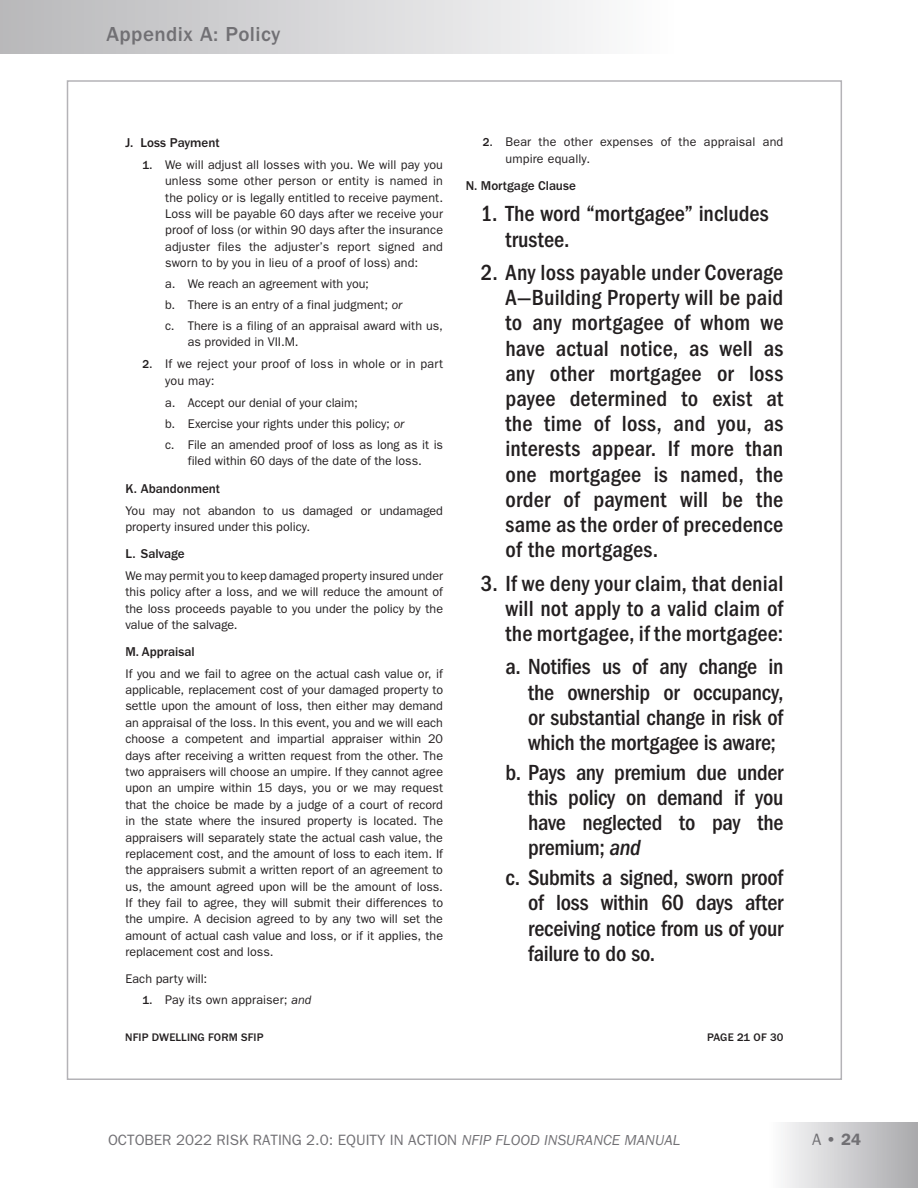
<style>
.page{position:relative;width:918px;height:1188px;background:#fff}
.page>*{position:absolute;margin:0;border:0;box-sizing:border-box;transform-origin:0 0}
.t1{font:500 condensed 22.65px/25.2px "ITC Franklin Gothic Std";letter-spacing:-.005em;color:#231f20;text-align:justify}
.t2{font:500 21px "ITC Franklin Gothic Std";letter-spacing:.02em;color:#717074}
.t3{font:600 16.5px "ITC Franklin Gothic Std";color:#717074}
.t4{font:15px "ITC Franklin Gothic Std";color:#717074}
.t5{font:500 13.2px "ITC Franklin Gothic Std";letter-spacing:-.005em;color:#231f20}
.t6{font:12.6px/16.4px "ITC Franklin Gothic Std";color:#231f20}
.t7{font:500 11.4px "ITC Franklin Gothic Std";letter-spacing:.01em;color:#231f20}
.s1{font-weight:500;font-size:12px}
.s2{font-style:italic}
.s3{font-weight:400}
</style>
<div class="page">
<div style="left:770px;top:1122px;width:148px;height:66px;background:linear-gradient(to right,#fbfbfc,#a9a9ac)"></div>
<div style="left:0;top:0;width:673px;height:54px;background:linear-gradient(to right,#b8b7ba,#fcfcfd)"></div>
<h2 class="t2" style="left:106px;top:23px;width:176px">Appendix A: Policy</h2>
<h3 class="t5" style="left:125px;top:135px;width:96px">J. Loss Payment</h3>
<p class="t6" style="left:165px;top:156px;width:279px;text-align:justify;text-indent:-23px"><span class="s1">1.</span> We will adjust all losses with you. We will pay you unless some other person or entity is named in the policy or is legally entitled to receive payment.<br>Loss will be payable 60 days after we receive your proof of loss (or within 90 days after the insurance adjuster files the adjuster’s report signed and sworn to by you in lieu of a proof of loss) and:</p>
<p class="t6" style="left:165px;top:276px;width:205px">a. We reach an agreement with you;</p>
<p class="t6" style="left:165px;top:297px;width:239px">b. There is an entry of a final judgment; <span class="s2">or</span></p>
<p class="t6" style="left:188px;top:318px;width:257px;text-indent:-23px">c. There is a filing of an appraisal award with us, as provided in VII.M.</p>
<p class="t6" style="left:165px;top:356px;width:279px;text-indent:-23px"><span class="s1">2.</span> If we reject your proof of loss in whole or in part you may:</p>
<p class="t6" style="left:165px;top:394px;width:194px">a. Accept our denial of your claim;</p>
<p class="t6" style="left:165px;top:415px;width:241px">b. Exercise your rights under this policy; <span class="s2">or</span></p>
<p class="t6" style="left:165px;top:436px;width:279px;text-align:center">c. File an amended proof of loss as long as it is filed within 60 days of the date of the loss.</p>
<h3 class="t5" style="left:125px;top:481px;width:96px">K. Abandonment</h3>
<p class="t6" style="left:125px;top:502px;width:319px">You may not abandon to us damaged or undamaged property insured under this policy.</p>
<h3 class="t5" style="left:125px;top:546px;width:61px">L. Salvage</h3>
<p class="t6" style="left:125px;top:568px;width:319px;text-align:justify">We may permit you to keep damaged property insured under this policy after a loss, and we will reduce the amount of the loss proceeds payable to you under the policy by the value of the salvage.</p>
<h3 class="t5" style="left:125px;top:644px;width:71px">M. Appraisal</h3>
<p class="t6" style="left:125px;top:665px;width:319px;text-align:justify">If you and we fail to agree on the actual cash value or, if applicable, replacement cost of your damaged property to settle upon the amount of loss, then either may demand an appraisal of the loss. In this event, you and we will each choose a competent and impartial appraiser within 20 days after receiving a written request from the other. The two appraisers will choose an umpire. If they cannot agree upon an umpire within 15 days, you or we may request that the choice be made by a judge of a court of record in the state where the insured property is located. The appraisers will separately state the actual cash value, the replacement cost, and the amount of loss to each item. If the appraisers submit a written report of an agreement to us, the amount agreed upon will be the amount of loss.<br>If they fail to agree, they will submit their differences to the umpire. A decision agreed to by any two will set the amount of actual cash value and loss, or if it applies, the replacement cost and loss.</p>
<p class="t6" style="left:125px;top:970px;width:83px">Each party will:</p>
<p class="t6" style="left:142px;top:991px;width:171px"><span class="s1">1.</span> Pay its own appraiser; <span class="s2">and</span></p>
<p class="t6" style="left:505px;top:134px;width:279px;text-indent:-23px"><span class="s1">2.</span> Bear the other expenses of the appraisal and umpire equally.</p>
<h3 class="t5" style="left:466px;top:179px;width:112px">N. Mortgage Clause</h3>
<p class="t1" style="left:505px;top:201px;width:265px;text-indent:-25px">1. The word “mortgagee” includes trustee.</p>
<p class="t1" style="left:505px;top:260px;width:279px;text-indent:-25px">2. Any loss payable under Coverage A—Building Property will be paid to any mortgagee of whom we have actual notice, as well as any other mortgagee or loss payee determined to exist at the time of loss, and you, as interests appear. If more than one mortgagee is named, the order of payment will be the same as the order of precedence of the mortgages.</p>
<p class="t1" style="left:505px;top:571px;width:279px;text-indent:-25px">3. If we deny your claim, that denial will not apply to a valid claim of the mortgagee, if the mortgagee:</p>
<p class="t1" style="left:528px;top:654px;width:257px;text-indent:-23px">a. Notifies us of any change in the ownership or occupancy, or substantial change in risk of which the mortgagee is aware;</p>
<p class="t1" style="left:528px;top:760px;width:257px;text-indent:-23px">b. Pays any premium due under this policy on demand if you have neglected to pay the premium; <span class="s2">and</span></p>
<p class="t1" style="left:528px;top:865px;width:257px;text-indent:-23px">c. Submits a signed, sworn proof of loss within 60 days after receiving notice from us of your failure to do so.</p>
<p class="t7" style="left:125px;top:1031px;width:140px">NFIP DWELLING FORM SFIP</p>
<p class="t7" style="left:707px;top:1031px;width:78px">PAGE 21 OF 30</p>
<p class="t4" style="left:108px;top:1132px;width:574px">OCTOBER 2022 RISK RATING 2.0: EQUITY IN ACTION <span class="s2">NFIP FLOOD INSURANCE MANUAL</span></p>
<h3 class="t3" style="left:812px;top:1130px;width:50px"><span class="s3">A</span> • 24</h3>
</div>
